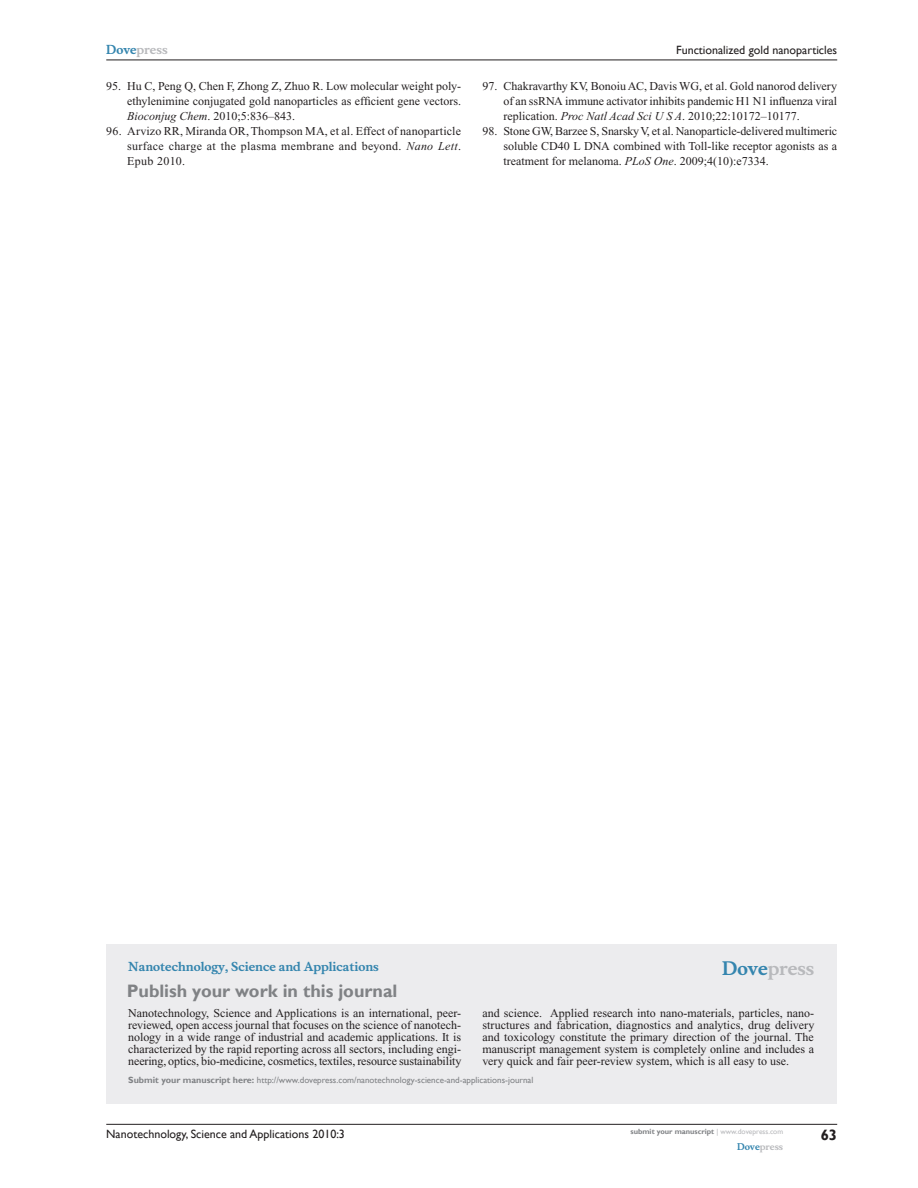
<style>
.page{position:relative;width:918px;height:1188px;background:#fff}
.page>*{position:absolute;margin:0;border:0;box-sizing:border-box;transform-origin:0 0}
.t1{font:700 18px "Gill Sans";color:#808285}
.t2{font:700 18px "Musee";color:#b8b9bc}
.t3{font:700 15px "Gill Sans";color:#231f20}
.t4{font:12px/12px "Times New Roman";color:#231f20;text-align:justify}
.t5{font:12px "Gill Sans";color:#231f20}
.t6{font:700 12px "Musee";color:#3485ae}
.t7{font:700 12px "Musee";color:#b8b9bc}
.t8{font:9px "Gill Sans";color:#808285}
.t9{font:700 9px "Musee";color:#b8b9bc}
.t10{font:700 7.5px "Gill Sans";color:#808285}
.s1{color:#3485ae}
.s2{font-style:italic}
.s3{font-weight:700}
.s4{font-weight:400;color:#b8b9bc}
</style>
<div class="page">
<div style="left:106px;top:944px;width:731px;height:159px;background:#ececee"></div>
<hr style="left:106px;top:1124px;width:731px;height:1px;background:#231f20">
<hr style="left:106px;top:60px;width:731px;height:1px;background:#231f20">
<p class="t7" style="left:106px;top:43px;width:63px"><span class="s1">Dove</span>press</p>
<p class="t4" style="left:127px;top:79px;width:335px;line-height:15px;text-indent:-21px">95. Hu C, Peng Q, Chen F, Zhong Z, Zhuo R. Low molecular weight poly&shy;ethylenimine conjugated gold nanoparticles as efficient gene vectors.<br><span class="s2">Bioconjug Chem</span>. 2010;5:836–843.</p>
<p class="t4" style="left:127px;top:124px;width:335px;line-height:15px;text-indent:-21px">96. Arvizo RR, Miranda OR, Thompson MA, et al. Effect of nanoparticle surface charge at the plasma membrane and beyond. <span class="s2">Nano Lett</span>.<br>Epub 2010.</p>
<p class="t5" style="left:676px;top:43px;width:163px">Functionalized gold nanoparticles</p>
<p class="t4" style="left:503px;top:79px;width:335px;line-height:15px;text-indent:-21px">97. Chakravarthy KV, Bonoiu AC, Davis WG, et al. Gold nanorod delivery of an ssRNA immune activator inhibits pandemic H1 N1 influenza viral replication. <span class="s2">Proc Natl Acad Sci U S A</span>. 2010;22:10172–10177.</p>
<p class="t4" style="left:503px;top:124px;width:335px;line-height:15px;text-indent:-21px">98. Stone GW, Barzee S, Snarsky V, et al. Nanoparticle-delivered multimeric soluble CD40 L DNA combined with Toll-like receptor agonists as a treatment for melanoma. <span class="s2">PLoS One</span>. 2009;4(10):e7334.</p>
<p class="t6" style="left:128px;top:959px;width:252px">Nanotechnology, Science and Applications</p>
<h1 class="t1" style="left:127px;top:980px;width:272px">Publish your work in this journal</h1>
<h1 class="t2" style="left:722px;top:958px;width:94px"><span class="s1">Dove</span>press</h1>
<p class="t4" style="left:128px;top:1007px;width:335px">Nanotechnology, Science and Applications is an international, peer&shy;reviewed, open access journal that focuses on the science of nanotech&shy;nology in a wide range of industrial and academic applications. It is characterized by the rapid reporting across all sectors, including engi&shy;neering, optics, bio-medicine, cosmetics, textiles, resource sustainability</p>
<p class="t4" style="left:482px;top:1007px;width:334px">and science. Applied research into nano-materials, particles, nano&shy;structures and fabrication, diagnostics and analytics, drug delivery and toxicology constitute the primary direction of the journal. The manuscript management system is completely online and includes a very quick and fair peer-review system, which is all easy to use.</p>
<p class="t8" style="left:128px;top:1075px;width:407px"><span class="s3">Submit your manuscript here:</span> http://www.dovepress.com/nanotechnology-science-and-applications-journal</p>
<p class="t5" style="left:106px;top:1127px;width:240px">Nanotechnology, Science and Applications 2010:3</p>
<p class="t10" style="left:631px;top:1127px;width:154px">submit your manuscript <span class="s4">| www.dovepress.com</span></p>
<p class="t9" style="left:737px;top:1141px;width:48px"><span class="s1">Dove</span>press</p>
<p class="t3" style="left:821px;top:1126px;width:18px">63</p>
</div>
